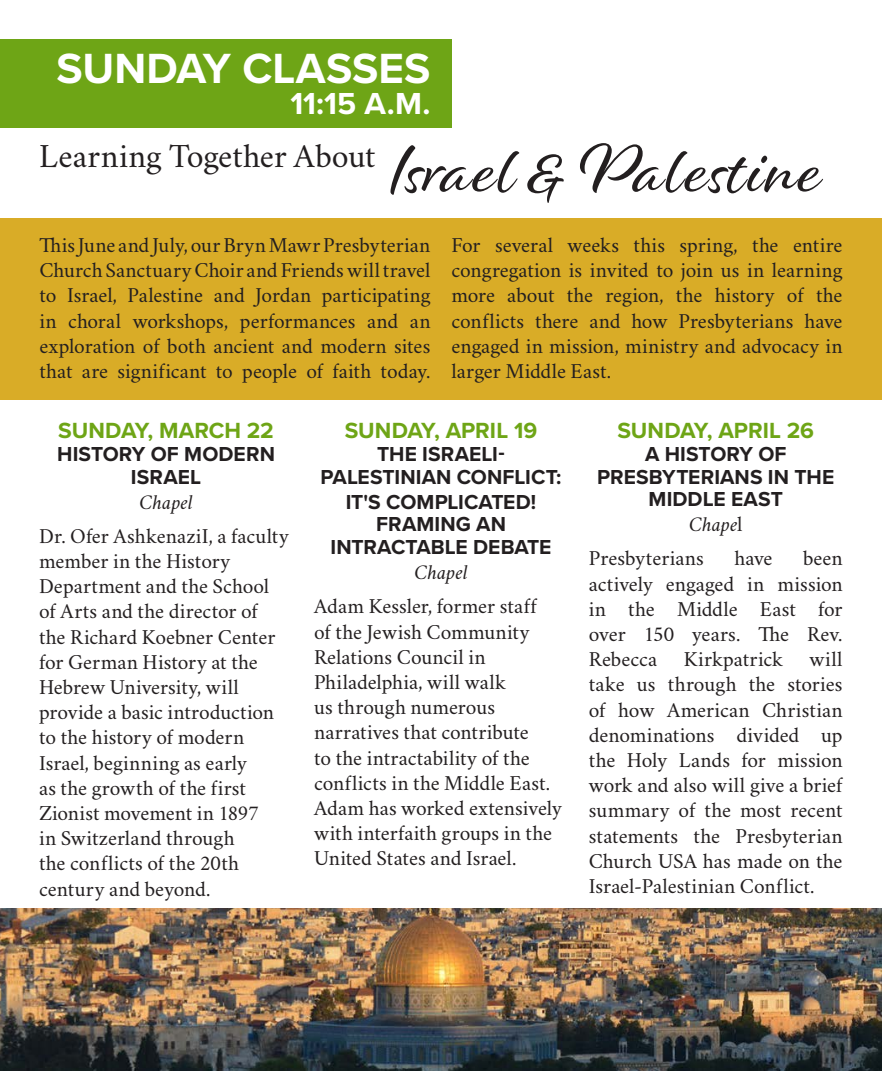
<style>
.page{position:relative;width:882px;height:1071px;background:#fff}
.page>*{position:absolute;margin:0;border:0;box-sizing:border-box;transform-origin:0 0}
.Dates_at_a_Glance{font:71.75px "Alisha";letter-spacing:.025em;color:#231f20}
.Body_Text{font:700 43.75px "Proxima Nova";color:#fff}
.Titles{font:33.25px "Crimson";letter-spacing:-.005em;color:#231f20}
.Body_Text-2{font:700 31.5px "Proxima Nova";color:#fff}
.Body_Text_-_With_Par{font:700 22.75px "Proxima Nova";color:#6ea516}
.Body_Text_-_With_Par-2{font:21px/25.2px "Crimson";color:#231f20}
.Body_Text-3{font:21px/25.2px "Crimson";color:#231f20;text-align:justify}
.Body_Text_-_With_Par-3{font:700 21px/22.8px "Proxima Nova";letter-spacing:.005em;color:#231f20;text-align:center}
.Body_Text_-_With_Par-4{font:italic 21px "Crimson";letter-spacing:-.005em;color:#231f20}
.s1{font-style:normal}
</style>
<div class="page">
<div style="left:0;top:219px;width:882px;height:181px;background:#d9ac27"></div>
<img style="left:0;top:909px;width:882px;height:162px">
<div style="left:0;top:39px;width:452px;height:89px;background:#6ea516"></div>
<p class="Body_Text" style="left:56px;top:36px;width:376px">SUNDAY CLASSES</p>
<p class="Body_Text-2" style="left:291px;top:80px;width:141px">11:15 A.M.</p>
<p class="Titles" style="left:39px;top:133px;width:338px">Learning Together About</p>
<p class="Dates_at_a_Glance" style="left:389px;top:126px;width:433px">Israel &amp; Palestine</p>
<p class="Body_Text-3" style="left:39px;top:231px;width:393px">This June and July, our Bryn Mawr Presbyterian Church Sanctuary Choir and Friends will travel to Israel, Palestine and Jordan participating in choral workshops, performances and an exploration of both ancient and modern sites that are significant to people of faith today.</p>
<p class="Body_Text-3" style="left:452px;top:231px;width:393px">For several weeks this spring, the entire congregation is invited to join us in learning more about the region, the history of the conflicts there and how Presbyterians have engaged in mission, ministry and advocacy in larger Middle East.</p>
<p class="Body_Text_-_With_Par" style="left:58px;top:413px;width:217px">SUNDAY, MARCH 22</p>
<p class="Body_Text_-_With_Par-3" style="left:57px;top:442px;width:219px">HISTORY OF MODERN<br>ISRAEL</p>
<p class="Body_Text_-_With_Par-4" style="left:139px;top:489px;width:55px">Chapel</p>
<p class="Body_Text_-_With_Par-2" style="left:39px;top:522px;width:251px">Dr. Ofer AshkenaziI, a faculty member in the History<br>Department and the School of Arts and the director of the Richard Koebner Center for German History at the<br>Hebrew University, will provide a basic introduction to the history of modern<br>Israel, beginning as early<br>as the growth of the first<br>Zionist movement in 1897<br>in Switzerland through<br>the conflicts of the 20th century and beyond.</p>
<p class="Body_Text_-_With_Par" style="left:345px;top:413px;width:194px">SUNDAY, APRIL 19</p>
<p class="Body_Text_-_With_Par-3" style="left:320px;top:442px;width:243px">THE ISRAELI-<br>PALESTINIAN CONFLICT:</p>
<p class="Body_Text_-_With_Par-3" style="left:330px;top:490px;width:223px">IT'S COMPLICATED!<br>FRAMING AN<br>INTRACTABLE DEBATE</p>
<p class="Body_Text_-_With_Par-4" style="left:414px;top:560px;width:55px">Chapel</p>
<p class="Body_Text_-_With_Par-2" style="left:314px;top:593px;width:249px">Adam Kessler, former staff<br>of the Jewish Community<br>Relations Council in<br>Philadelphia, will walk<br>us through numerous narratives that contribute<br>to the intractability of the conflicts in the Middle East.<br>Adam has worked extensively with interfaith groups in the<br>United States and Israel.</p>
<p class="Body_Text_-_With_Par" style="left:617px;top:413px;width:198px">SUNDAY, APRIL 26</p>
<p class="Body_Text_-_With_Par-3" style="left:597px;top:442px;width:238px">A HISTORY OF<br>PRESBYTERIANS IN THE<br>MIDDLE EAST</p>
<p class="Body_Text_-_With_Par-4" style="left:689px;top:512px;width:55px">Chape<span class="s1">l</span></p>
<p class="Body_Text_-_With_Par-2" style="left:589px;top:545px;width:117px">Presbyterians</p>
<p class="Body_Text_-_With_Par-2" style="left:734px;top:545px;width:40px">have</p>
<p class="Body_Text_-_With_Par-2" style="left:589px;top:545px;width:255px;text-align:justify;text-indent:214px">been actively engaged in mission in the Middle East for over 150 years. The Rev.<br>Rebecca</p>
<p class="Body_Text_-_With_Par-2" style="left:589px;top:645px;width:255px;text-align:justify;text-indent:221px">will take us through the stories of how American Christian denominations divided up the Holy Lands for mission work and also will give a brief summary of the most recent statements the Presbyterian Church USA has made on the Israel-Palestinian Conflict.</p>
<p class="Body_Text_-_With_Par-2" style="left:684px;top:645px;width:101px">Kirkpatrick</p>
</div>
